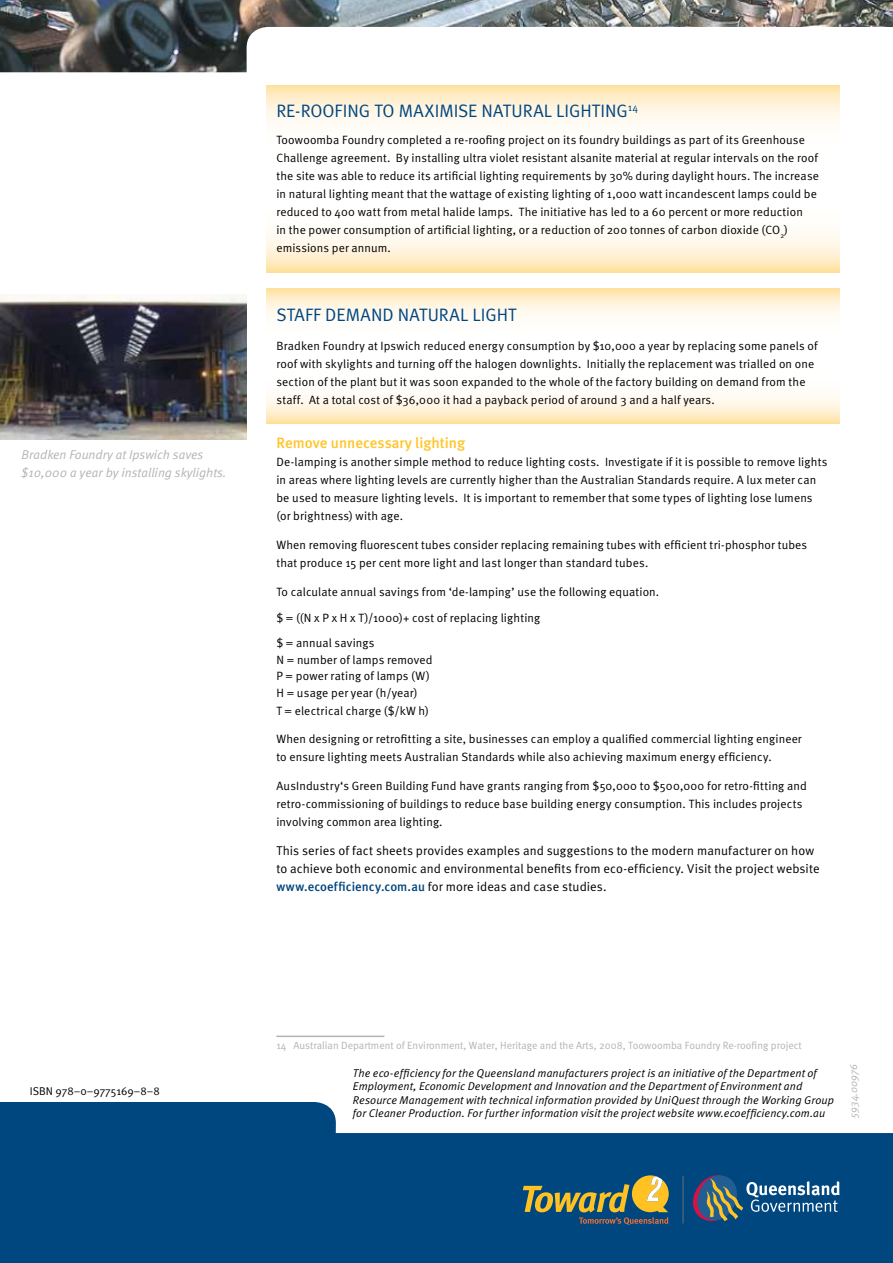
<style>
.page{position:relative;width:893px;height:1263px;background:#fff}
.page>*{position:absolute;margin:0;border:0;box-sizing:border-box;transform-origin:0 0}
.case_study_heading{font:18px "Meta Normal";letter-spacing:.005em;color:#004780}
.t1{font:500 15px "Meta";color:#ffc425}
.Body_Text{font:12.75px/18px "Meta Normal";letter-spacing:.01em;color:#000}
.t2{font:italic 12.75px/18px "Meta Normal";color:#b1b4b6}
.Body_Text-2{font:12px/18px "Meta Normal";letter-spacing:.01em;color:#000}
.Body_Text-3{font:italic 11.25px/13.5px "Meta Normal";letter-spacing:.01em;color:#000}
.Job_no{font:11.25px "Meta Normal";color:#000}
.Footnote_LHP{font:10.5px "Meta Normal";color:#b1b4b6}
.t3{font:italic 10.5px "Meta Normal";color:#b1b4b6}
.s1{font-family:"Meta";font-weight:500;color:#00447c}
</style>
<div class="page">
<img style="left:0;top:0;width:893px;height:72px">
<svg style="left:0;top:1102px;width:893px;height:161px;background:#226091"></svg>
<svg style="left:523px;top:1175px;width:146px;height:50px;background:#5b7163"></svg>
<svg style="left:691px;top:1172px;width:149px;height:52px;background:#336389"></svg>
<hr style="left:683px;top:1176px;width:1px;height:47px;background:#6d6e71">
<svg style="left:266px;top:85px;width:573px;height:187px"></svg>
<svg style="left:266px;top:289px;width:573px;height:134px"></svg>
<hr style="left:276px;top:1035px;width:108px;height:2px;background:#b1b4b6">
<img style="left:0;top:294px;width:247px;height:145px">
<p class="t2" style="left:22px;top:446px;width:206px">Bradken Foundry at Ipswich saves $10,000 a year by installing skylights.</p>
<p class="case_study_heading" style="left:276px;top:101px;width:363px">RE-ROOFING TO MAXIMISE NATURAL LIGHTING<sup>14</sup></p>
<p class="Body_Text-2" style="left:276px;top:131px;width:544px">Toowoomba Foundry completed a re-roofing project on its foundry buildings as part of its Greenhouse Challenge agreement. By installing ultra violet resistant alsanite material at regular intervals on the roof the site was able to reduce its artificial lighting requirements by 30% during daylight hours. The increase in natural lighting meant that the wattage of existing lighting of 1,000 watt incandescent lamps could be reduced to 400 watt from metal halide lamps. The initiative has led to a 60 percent or more reduction<br>in the power consumption of artificial lighting, or a reduction of 200 tonnes of carbon dioxide (CO<sub>2</sub>) emissions per annum.</p>
<p class="case_study_heading" style="left:276px;top:305px;width:241px">STAFF DEMAND NATURAL LIGHT</p>
<p class="Body_Text-2" style="left:276px;top:337px;width:543px">Bradken Foundry at Ipswich reduced energy consumption by $10,000 a year by replacing some panels of roof with skylights and turning off the halogen downlights. Initially the replacement was trialled on one section of the plant but it was soon expanded to the whole of the factory building on demand from the staff. At a total cost of $36,000 it had a payback period of around 3 and a half years.</p>
<p class="t1" style="left:276px;top:434px;width:190px">Remove unnecessary lighting</p>
<p class="Body_Text-2" style="left:276px;top:453px;width:553px">De-lamping is another simple method to reduce lighting costs. Investigate if it is possible to remove lights in areas where lighting levels are currently higher than the Australian Standards require. A lux meter can be used to measure lighting levels. It is important to remember that some types of lighting lose lumens (or brightness) with age.</p>
<p class="Body_Text-2" style="left:276px;top:536px;width:532px">When removing fluorescent tubes consider replacing remaining tubes with efficient tri-phosphor tubes that produce 15 per cent more light and last longer than standard tubes.</p>
<p class="Body_Text-2" style="left:276px;top:582px;width:384px">To calculate annual savings from ‘de-lamping’ use the following equation.</p>
<p class="Body_Text-2" style="left:276px;top:609px;width:265px">$ = ((N x P x H x T)/1000)+ cost of replacing lighting</p>
<p class="Body_Text-2" style="left:276px;top:635px;width:158px;line-height:16.5px">$ = annual savings<br>N = number of lamps removed<br>P = power rating of lamps (W)<br>H = usage per year (h/year)</p>
<p class="Body_Text-2" style="left:276px;top:701px;width:154px">T = electrical charge ($/kW h)</p>
<p class="Body_Text-2" style="left:276px;top:730px;width:527px">When designing or retrofitting a site, businesses can employ a qualified commercial lighting engineer to ensure lighting meets Australian Standards while also achieving maximum energy efficiency.</p>
<p class="Body_Text-2" style="left:276px;top:777px;width:532px">AusIndustry‘s Green Building Fund have grants ranging from $50,000 to $500,000 for retro-fitting and retro-commissioning of buildings to reduce base building energy consumption. This includes projects involving common area lighting.</p>
<p class="Body_Text" style="left:276px;top:841px;width:545px">This series of fact sheets provides examples and suggestions to the modern manufacturer on how to achieve both economic and environmental benefits from eco-efficiency. Visit the project website <span class="s1">www.ecoefficiency.com.au</span> for more ideas and case studies.</p>
<p class="Job_no" style="left:30px;top:1085px;width:132px">ISBN 978–0–9775169–8–8</p>
<p class="Footnote_LHP" style="left:276px;top:1039px;width:527px">14 Australian Department of Environment, Water, Heritage and the Arts, 2008, Toowoomba Foundry Re-roofing project</p>
<p class="Body_Text-3" style="left:353px;top:1066px;width:483px">The eco-efficiency for the Queensland manufacturers project is an initiative of the Department of Employment, Economic Development and Innovation and the Department of Environment and Resource Management with technical information provided by UniQuest through the Working Group for Cleaner Production. For further information visit the project website www.ecoefficiency.com.au</p>
<p class="t3" style="left:847px;top:1118px;width:56px;rotate:-90deg">5934.00976</p>
</div>
